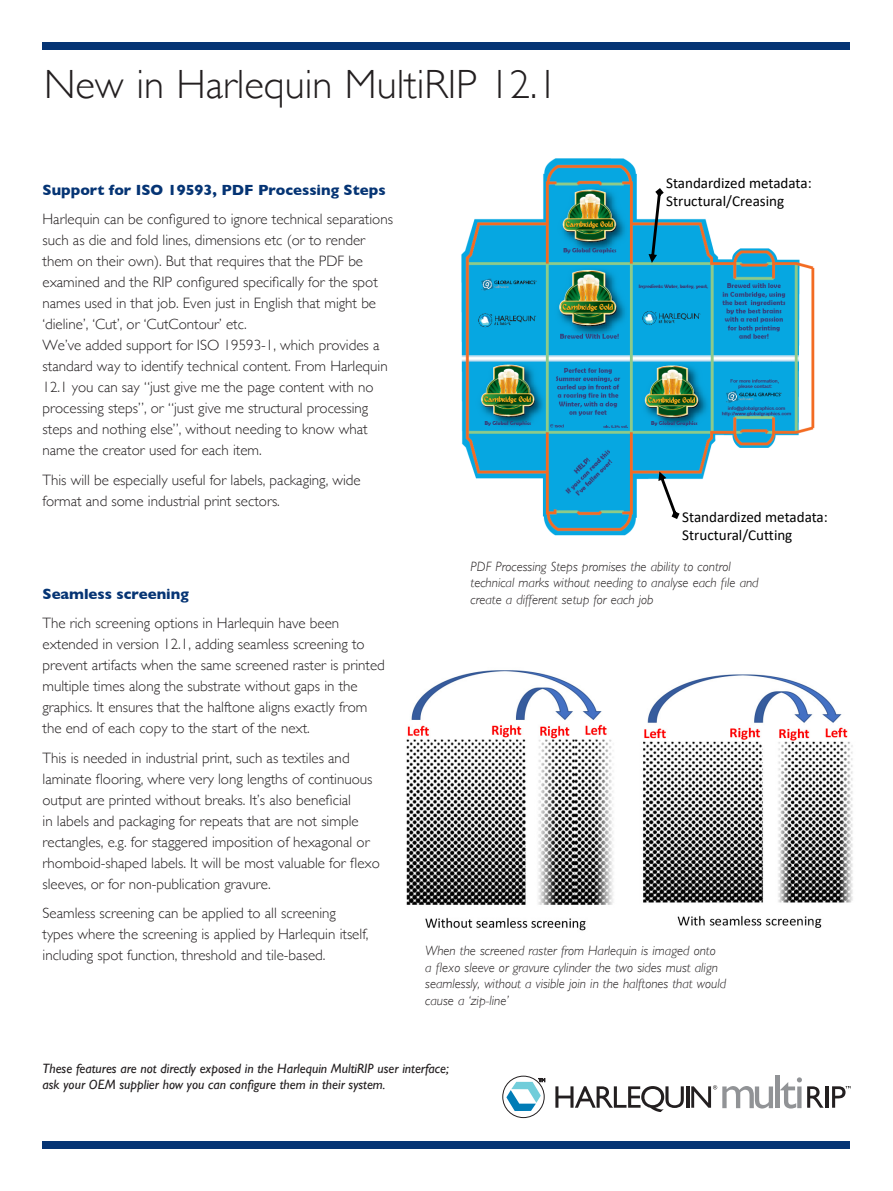
<style>
.page{position:relative;width:893px;height:1191px;background:#fff}
.page>*{position:absolute;margin:0;border:0;box-sizing:border-box;transform-origin:0 0}
.subhead{font:300 40.8px "Gill Sans";color:#231f20}
.t1{font:15.15px/17.9px "Calibri";color:#000}
.t2{font:300 15px/21px "Gill Sans";color:#231f20}
.t3{font:700 15px "Gill Sans";color:#053474}
._3_intro{font:italic 300 13.5px/16.5px "Gill Sans";color:#231f20}
.t4{font:italic 13.5px/16.2px "Gill Sans";color:#231f20}
</style>
<div class="page">
<div style="left:43px;top:43px;width:807px;height:7px;background:#053474"></div>
<svg style="left:555px;top:1086px;width:129px;height:26px"></svg>
<hr style="left:686px;top:1086px;width:3px;height:21px;background:#231f20">
<hr style="left:825px;top:1086px;width:3px;height:21px;background:#231f20">
<svg style="left:691px;top:1085px;width:82px;height:23px"></svg>
<hr style="left:775px;top:1075px;width:4px;height:33px;background:#919396">
<svg style="left:780px;top:1077px;width:44px;height:31px"></svg>
<svg style="left:832px;top:1086px;width:18px;height:21px"></svg>
<div style="left:502px;top:1075px;width:42px;height:43px;border:1px solid #231f20;border-radius:50%"></div>
<svg style="left:506px;top:1078px;width:39px;height:33px"></svg>
<div style="left:43px;top:1140px;width:807px;height:8px;background:#053474"></div>
<img style="left:643px;top:674px;width:210px;height:254px">
<img style="left:406px;top:670px;width:207px;height:261px">
<img style="left:461px;top:158px;width:354px;height:378px">
<svg style="left:649px;top:188px;width:15px;height:75px"></svg>
<svg style="left:658px;top:471px;width:21px;height:48px"></svg>
<p class="subhead" style="left:44px;top:52px;width:515px">New in Harlequin MultiRIP 12.1</p>
<p class="t3" style="left:43px;top:178px;width:345px">Support for ISO 19593, PDF Processing Steps</p>
<p class="t2" style="left:43px;top:208px;width:352px">Harlequin can be configured to ignore technical separations such as die and fold lines, dimensions etc (or to render them on their own). But that requires that the PDF be examined and the RIP configured specifically for the spot names used in that job. Even just in English that might be ‘dieline’, ‘Cut’, or ‘CutContour’ etc.</p>
<p class="t2" style="left:43px;top:334px;width:347px">We’ve added support for ISO 19593-1, which provides a standard way to identify technical content. From Harlequin 12.1 you can say “just give me the page content with no processing steps”, or “just give me structural processing steps and nothing else”, without needing to know what name the creator used for each item.</p>
<p class="t2" style="left:43px;top:468px;width:320px">This will be especially useful for labels, packaging, wide format and some industrial print sectors.</p>
<p class="t1" style="left:666px;top:174px;width:147px">Standardized metadata:<br>Structural/Creasing</p>
<p class="t3" style="left:43px;top:582px;width:148px">Seamless screening</p>
<p class="t2" style="left:43px;top:612px;width:344px">The rich screening options in Harlequin have been extended in version 12.1, adding seamless screening to prevent artifacts when the same screened raster is printed multiple times along the substrate without gaps in the graphics. It ensures that the halftone aligns exactly from the end of each copy to the start of the next.</p>
<p class="t2" style="left:43px;top:746px;width:339px">This is needed in industrial print, such as textiles and laminate flooring, where very long lengths of continuous output are printed without breaks. It’s also beneficial<br>in labels and packaging for repeats that are not simple rectangles, e.g. for staggered imposition of hexagonal or rhomboid-shaped labels. It will be most valuable for flexo sleeves, or for non-publication gravure.</p>
<p class="t2" style="left:43px;top:902px;width:328px">Seamless screening can be applied to all screening types where the screening is applied by Harlequin itself, including spot function, threshold and tile-based.</p>
<p class="t1" style="left:682px;top:508px;width:147px">Standardized metadata:<br>Structural/Cutting</p>
<p class="_3_intro" style="left:471px;top:558px;width:290px">PDF Processing Steps promises the ability to control technical marks without needing to analyse each file and create a different setup for each job</p>
<p class="_3_intro" style="left:425px;top:942px;width:302px">When the screened raster from Harlequin is imaged onto<br>a flexo sleeve or gravure cylinder the two sides must align seamlessly, without a visible join in the halftones that would cause a ‘zip-line’</p>
<p class="t4" style="left:43px;top:1060px;width:408px">These features are not directly exposed in the Harlequin MultiRIP user interface; ask your OEM supplier how you can configure them in their system.</p>
</div>
